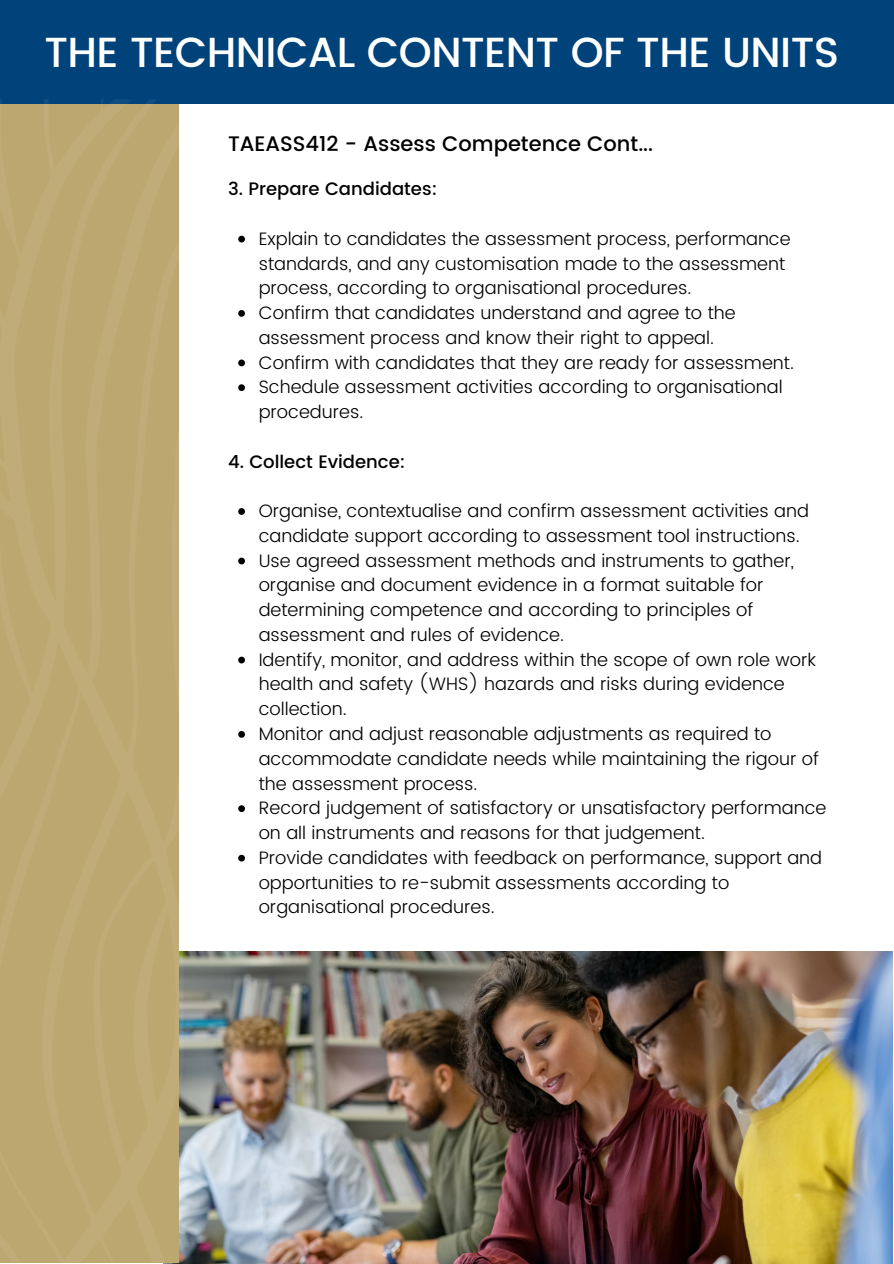
<style>
.page{position:relative;width:894px;height:1264px;background:#fff}
.page>*{position:absolute;margin:0;border:0;box-sizing:border-box;transform-origin:0 0}
.t1{font:500 42px "Poppins";letter-spacing:-.015em;color:#fff}
.t2{font:500 21px "Poppins";color:#000}
.t3{font:300 18px/24.8px "Poppins";color:#000}
.t4{font:500 18px "Poppins";color:#000}
</style>
<div class="page">
<div style="left:0;top:0;width:893px;height:104px;background:#00427a"></div>
<img style="left:183px;top:951px;width:709px;height:312px">
<svg style="left:238px;top:236px;width:7px;height:6px"></svg>
<svg style="left:238px;top:310px;width:7px;height:7px"></svg>
<svg style="left:238px;top:359px;width:7px;height:7px"></svg>
<svg style="left:238px;top:384px;width:7px;height:7px"></svg>
<svg style="left:238px;top:508px;width:7px;height:7px"></svg>
<svg style="left:238px;top:557px;width:7px;height:7px"></svg>
<svg style="left:238px;top:656px;width:7px;height:7px"></svg>
<svg style="left:238px;top:731px;width:7px;height:6px"></svg>
<svg style="left:238px;top:805px;width:7px;height:7px"></svg>
<svg style="left:238px;top:854px;width:7px;height:7px"></svg>
<div style="left:0;top:99px;width:183px;height:1164px;background:#bda770"></div>
<p class="t1" style="left:44px;top:28px;width:796px">THE TECHNICAL CONTENT OF THE UNITS</p>
<p class="t2" style="left:228px;top:132px;width:426px">TAEASS412 - Assess Competence Cont...</p>
<p class="t4" style="left:228px;top:178px;width:210px">3. Prepare Candidates:</p>
<h2 class="t3" style="left:258px;top:226px;width:533px">Explain to candidates the assessment process, performance standards, and any customisation made to the assessment process, according to organisational procedures.</h2>
<h3 class="t3" style="left:258px;top:300px;width:478px">Confirm that candidates understand and agree to the assessment process and know their right to appeal.</h3>
<p class="t3" style="left:258px;top:350px;width:536px">Confirm with candidates that they are ready for assessment.</p>
<p class="t3" style="left:258px;top:375px;width:525px">Schedule assessment activities according to organisational procedures.</p>
<p class="t4" style="left:228px;top:451px;width:179px">4. Collect Evidence:</p>
<p class="t3" style="left:258px;top:498px;width:551px">Organise, contextualise and confirm assessment activities and candidate support according to assessment tool instructions.</p>
<h3 class="t3" style="left:258px;top:548px;width:536px">Use agreed assessment methods and instruments to gather, organise and document evidence in a format suitable for determining competence and according to principles of assessment and rules of evidence.</h3>
<p class="t3" style="left:258px;top:647px;width:558px">Identify, monitor, and address within the scope of own role work health and safety (WHS) hazards and risks during evidence collection.</p>
<p class="t3" style="left:258px;top:721px;width:561px">Monitor and adjust reasonable adjustments as required to accommodate candidate needs while maintaining the rigour of the assessment process.</p>
<p class="t3" style="left:258px;top:795px;width:569px">Record judgement of satisfactory or unsatisfactory performance on all instruments and reasons for that judgement.</p>
<p class="t3" style="left:258px;top:845px;width:565px">Provide candidates with feedback on performance, support and opportunities to re-submit assessments according to organisational procedures.</p>
</div>
